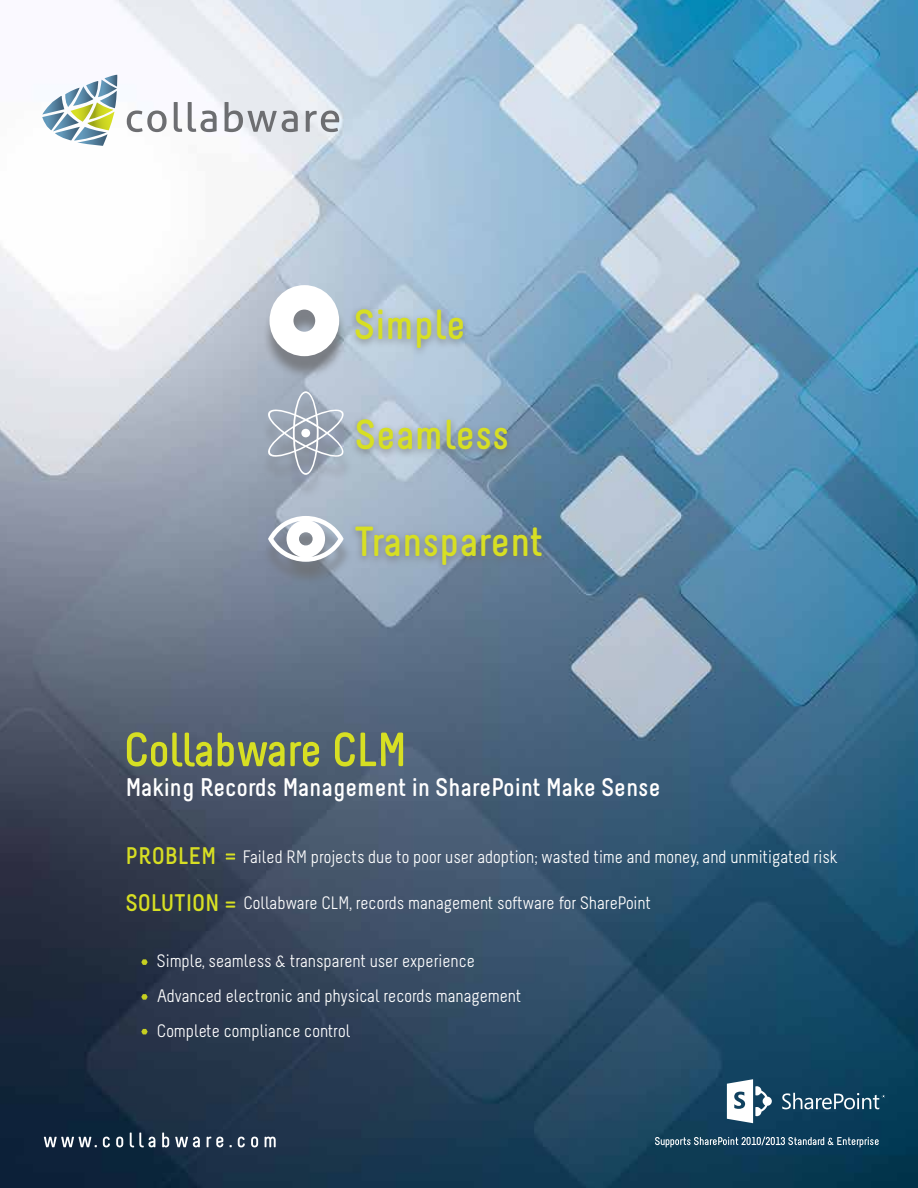
<style>
.page{position:relative;width:918px;height:1188px;background:#fff}
.page>*{position:absolute;margin:0;border:0;box-sizing:border-box;transform-origin:0 0}
.t1{font:700 42px "Melbourne";color:#d7df23}
.t2{font:700 25.5px "Melbourne";color:#fff}
.t3{font:700 24px/46.7px "Melbourne";color:#d7df23}
.t4{font:18px/35px "Melbourne";color:#fff}
</style>
<div class="page">
<img style="left:0;top:0;width:918px;height:1188px">
<div style="left:262px;top:399px;width:91px;height:98px;background:#6d6e71;opacity:.75"></div>
<svg style="left:266px;top:391px;width:79px;height:84px;background:#a7b1be"></svg>
<div style="left:262px;top:523px;width:90px;height:62px;background:#6d6e71;opacity:.75"></div>
<svg style="left:268px;top:516px;width:76px;height:46px"></svg>
<div style="left:263px;top:292px;width:85px;height:87px;background:#6d6e71;opacity:.75"></div>
<svg style="left:270px;top:285px;width:69px;height:71px"></svg>
<svg style="left:127px;top:111px;width:40px;height:21px"></svg>
<svg style="left:174px;top:102px;width:8px;height:30px"></svg>
<svg style="left:188px;top:102px;width:29px;height:30px"></svg>
<svg style="left:225px;top:102px;width:73px;height:30px;background:#c0c2c6"></svg>
<svg style="left:306px;top:111px;width:33px;height:21px"></svg>
<svg style="left:42px;top:75px;width:75px;height:71px"></svg>
<div style="left:349px;top:305px;width:122px;height:53px;background:#6d6e71;opacity:.75"></div>
<div style="left:350px;top:415px;width:165px;height:45px;background:#6d6e71;opacity:.75"></div>
<div style="left:348px;top:522px;width:201px;height:53px;background:#6d6e71;opacity:.75"></div>
<svg style="left:44px;top:1137px;width:53px;height:10px"></svg>
<svg style="left:103px;top:1137px;width:7px;height:10px"></svg>
<svg style="left:116px;top:1137px;width:7px;height:10px"></svg>
<svg style="left:130px;top:1133px;width:25px;height:14px"></svg>
<svg style="left:162px;top:1133px;width:7px;height:14px"></svg>
<svg style="left:175px;top:1137px;width:25px;height:10px"></svg>
<svg style="left:207px;top:1137px;width:16px;height:10px"></svg>
<svg style="left:238px;top:1137px;width:7px;height:10px"></svg>
<svg style="left:251px;top:1137px;width:7px;height:10px"></svg>
<svg style="left:265px;top:1137px;width:11px;height:10px"></svg>
<svg style="left:127px;top:732px;width:85px;height:35px;background:#828c52"></svg>
<svg style="left:218px;top:733px;width:101px;height:34px;background:#818e54"></svg>
<svg style="left:335px;top:732px;width:20px;height:35px"></svg>
<svg style="left:361px;top:733px;width:42px;height:33px"></svg>
<svg style="left:655px;top:1137px;width:224px;height:10px;background:#4f7286"></svg>
<svg style="left:727px;top:1079px;width:45px;height:44px"></svg>
<svg style="left:782px;top:1093px;width:103px;height:16px;background:#4e7288"></svg>
<svg style="left:141px;top:959px;width:7px;height:6px"></svg>
<svg style="left:141px;top:994px;width:7px;height:6px"></svg>
<svg style="left:141px;top:1029px;width:7px;height:5px"></svg>
<svg style="left:226px;top:853px;width:9px;height:7px"></svg>
<h1 class="t1" style="left:354px;top:302px;width:113px">Simple</h1>
<h1 class="t1" style="left:355px;top:412px;width:156px">Seamless</h1>
<h1 class="t1" style="left:354px;top:519px;width:191px">Transparent</h1>
<h2 class="t2" style="left:125px;top:774px;width:537px">Making Records Management in SharePoint Make Sense</h2>
<h3 class="t3" style="left:125px;top:833px;width:112px">PROBLEM<br>SOLUTION =</h3>
<p class="t4" style="left:243px;top:839px;width:596px">Failed RM projects due to poor user adoption; wasted time and money, and unmitigated risk</p>
<p class="t4" style="left:243px;top:886px;width:409px">Collabware CLM, records management software for SharePoint</p>
<p class="t4" style="left:157px;top:944px;width:366px">Simple, seamless &amp; transparent user experience<br>Advanced electronic and physical records management<br>Complete compliance control</p>
</div>
